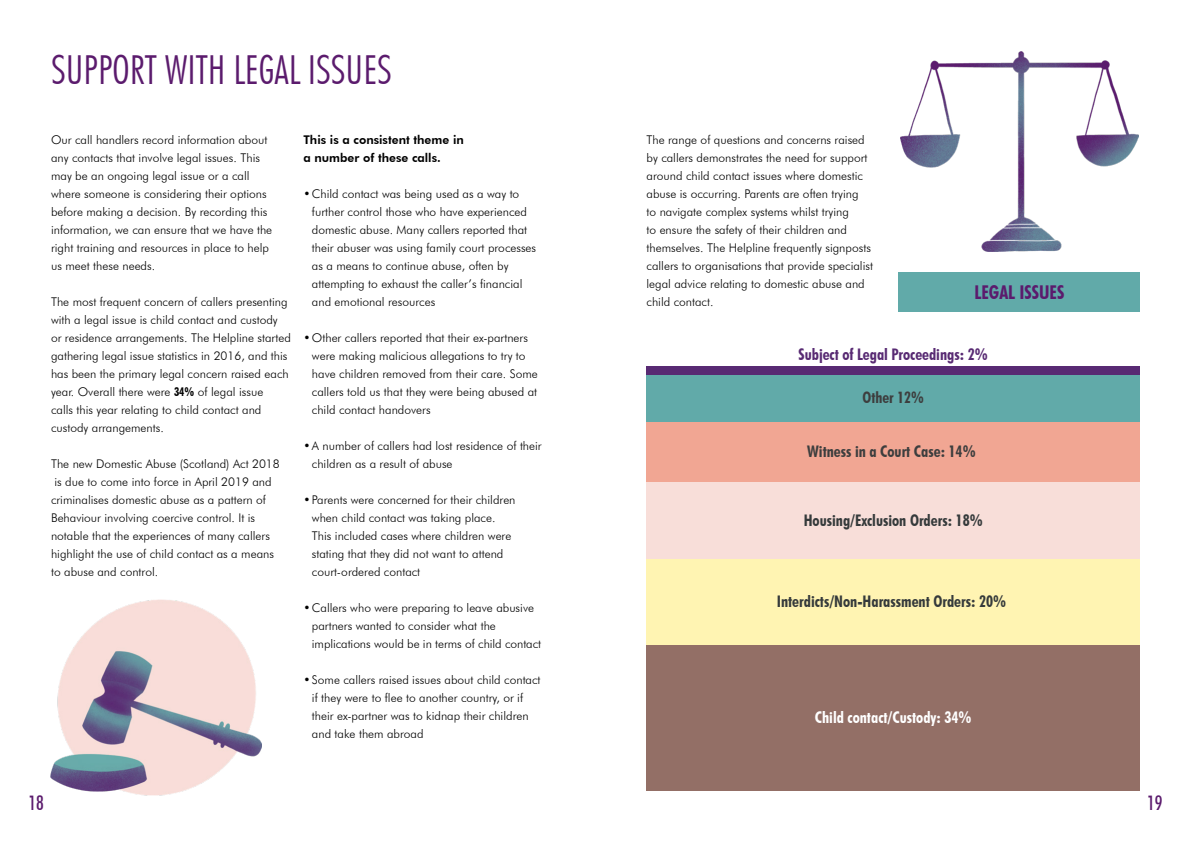
<style>
.page{position:relative;width:1191px;height:842px;background:#fff}
.page>*{position:absolute;margin:0;border:0;box-sizing:border-box;transform-origin:0 0}
.t1{font:300 condensed 40px "Futura BT";color:#5b1b6d}
.t2{font:500 condensed 20px "Futura BT";color:#5b1b6d}
.t3{font:700 condensed 19px "Futura BT";color:#5b1b6d}
.t4{font:700 condensed 16px "Futura BT";color:#353a3b}
.t5{font:700 condensed 16px "Futura BT";color:#582a73}
.t6{font:700 condensed 16px "Futura BT";color:#fff}
.t7{font:700 condensed 16px "Futura BT";color:#3d3e3e}
.t8{font:700 condensed 15.7px "Futura BT";color:#3d3e3e}
.t9{font:300 12px/18px "Futura BT";color:#000}
.t10{font:800 12px/18px "Futura BT";color:#000}
.s1{font-weight:700;font-stretch:condensed}
</style>
<div class="page">
<div style="left:899px;top:272px;width:241px;height:40px;background:#61aaa9"></div>
<div style="left:646px;top:645px;width:494px;height:146px;background:#936f66"></div>
<div style="left:646px;top:559px;width:494px;height:86px;background:#fff4b2"></div>
<div style="left:646px;top:482px;width:494px;height:77px;background:#f8ded9"></div>
<div style="left:646px;top:422px;width:494px;height:60px;background:#f1a693"></div>
<div style="left:646px;top:374px;width:494px;height:48px;background:#61aaa9"></div>
<div style="left:646px;top:366px;width:494px;height:8px;background:#582a73"></div>
<img style="left:51px;top:599px;width:211px;height:197px">
<img style="left:900px;top:52px;width:238px;height:199px">
<h1 class="t1" style="left:51px;top:45px;width:342px">SUPPORT WITH LEGAL ISSUES</h1>
<p class="t9" style="left:51px;top:131px;width:223px">Our call handlers record information about any contacts that involve legal issues. This may be an ongoing legal issue or a call where someone is considering their options before making a decision. By recording this information, we can ensure that we have the right training and resources in place to help us meet these needs.</p>
<p class="t9" style="left:51px;top:293px;width:241px">The most frequent concern of callers presenting with a legal issue is child contact and custody or residence arrangements. The Helpline started gathering legal issue statistics in 2016, and this has been the primary legal concern raised each year. Overall there were <span class="s1">34%</span> of legal issue<br>calls this year relating to child contact and custody arrangements.</p>
<p class="t9" style="left:51px;top:455px;width:230px">The new Domestic Abuse (Scotland) Act 2018 is due to come into force in April 2019 and criminalises domestic abuse as a pattern of Behaviour involving coercive control. It is notable that the experiences of many callers highlight the use of child contact as a means to abuse and control.</p>
<p class="t10" style="left:303px;top:131px;width:162px">This is a consistent theme in a number of these calls.</p>
<p class="t9" style="left:312px;top:185px;width:226px;text-indent:-9px">•Child contact was being used as a way to further control those who have experienced domestic abuse. Many callers reported that their abuser was using family court processes as a means to continue abuse, often by attempting to exhaust the caller’s financial and emotional resources</p>
<p class="t9" style="left:312px;top:329px;width:227px;text-indent:-9px">•Other callers reported that their ex-partners were making malicious allegations to try to have children removed from their care. Some callers told us that they were being abused at child contact handovers</p>
<p class="t9" style="left:312px;top:437px;width:231px;text-indent:-9px">•A number of callers had lost residence of their children as a result of abuse</p>
<p class="t9" style="left:312px;top:491px;width:205px;text-indent:-9px">•Parents were concerned for their children when child contact was taking place.<br>This included cases where children were stating that they did not want to attend court-ordered contact</p>
<p class="t9" style="left:312px;top:599px;width:231px;text-indent:-9px">•Callers who were preparing to leave abusive partners wanted to consider what the implications would be in terms of child contact</p>
<p class="t9" style="left:312px;top:671px;width:230px;text-indent:-9px">•Some callers raised issues about child contact if they were to flee to another country, or if their ex-partner was to kidnap their children and take them abroad</p>
<p class="t9" style="left:646px;top:131px;width:228px">The range of questions and concerns raised by callers demonstrates the need for support around child contact issues where domestic abuse is occurring. Parents are often trying<br>to navigate complex systems whilst trying<br>to ensure the safety of their children and themselves. The Helpline frequently signposts callers to organisations that provide specialist legal advice relating to domestic abuse and child contact.</p>
<h3 class="t3" style="left:974px;top:281px;width:91px">LEGAL ISSUES</h3>
<h3 class="t5" style="left:798px;top:345px;width:191px">Subject of Legal Proceedings: 2%</h3>
<h3 class="t8" style="left:862px;top:387px;width:63px">Other 12%</h3>
<h3 class="t7" style="left:807px;top:441px;width:170px">Witness in a Court Case: 14%</h3>
<h3 class="t4" style="left:803px;top:510px;width:181px">Housing/Exclusion Orders: 18%</h3>
<h3 class="t4" style="left:776px;top:591px;width:231px">Interdicts/Non-Harassment Orders: 20%</h3>
<h3 class="t6" style="left:815px;top:708px;width:158px">Child contact/Custody: 34%</h3>
<h2 class="t2" style="left:28px;top:791px;width:17px">18</h2>
<h2 class="t2" style="left:1147px;top:791px;width:17px">19</h2>
</div>
